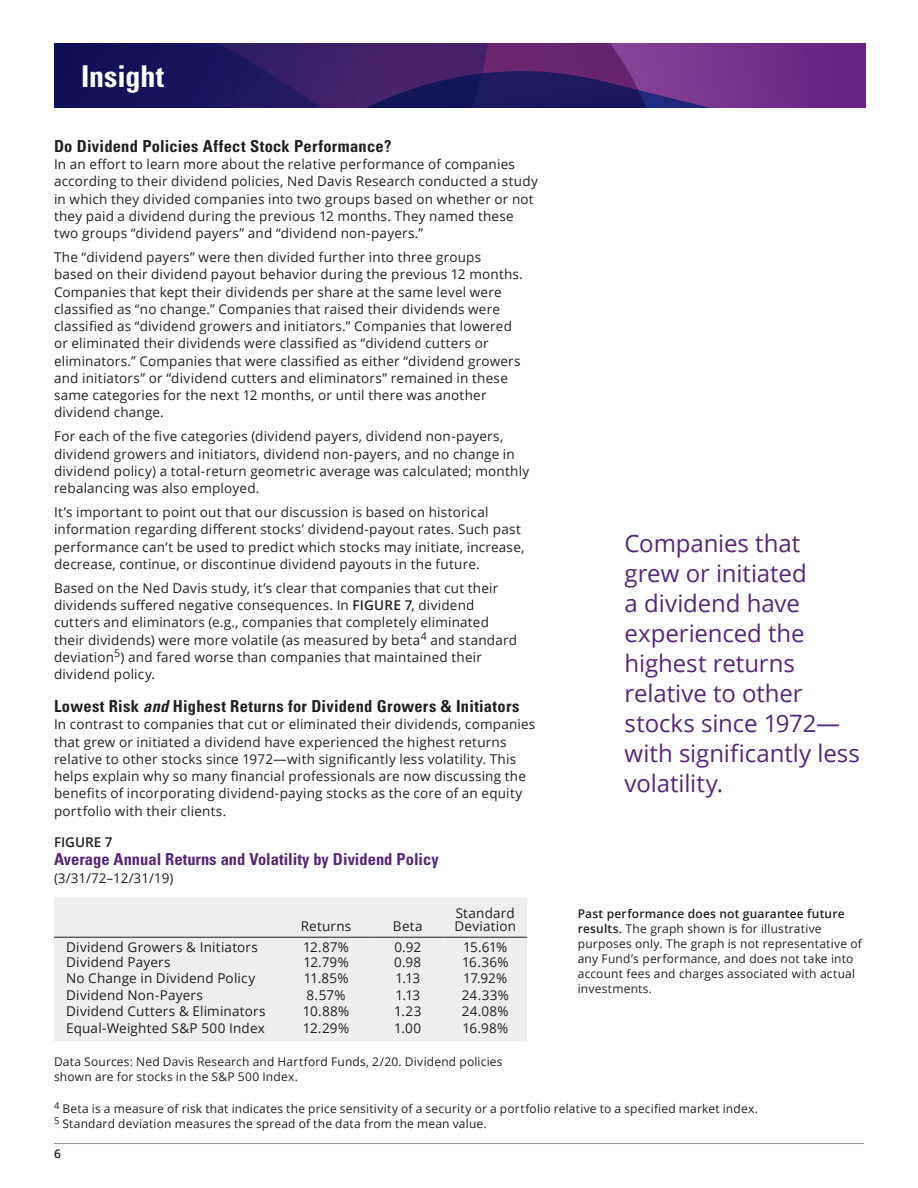
<style>
.page{position:relative;width:918px;height:1188px;background:#fff}
.page>*{position:absolute;margin:0;border:0;box-sizing:border-box;transform-origin:0 0}
.t1{font:700 condensed 30px "Univers";color:#fff}
.Pull_quote{font:24px/30px "Open Sans";letter-spacing:-.005em;color:#562777}
.Subhead_1{font:700 condensed 16.5px "Univers";letter-spacing:.015em;color:#231f20}
.Chart_Title{font:700 condensed 16.5px "Univers";color:#562777}
.Body_copy{font:13.5px/17.2px "Open Sans";letter-spacing:.015em;color:#231f20}
.Chart_Subtitle{font:13.5px "Open Sans";color:#231f20}
.Chart_Figure{font:600 13.5px "Open Sans";color:#231f20}
.Subhead_1-2{font:12px/15px "Open Sans";letter-spacing:.015em;color:#231f20}
.placed_chart{font:12px "Open Sans";letter-spacing:.015em;color:#231f20}
.Chart_Subtitle-2{font:12px/15px "Open Sans";letter-spacing:.015em;color:#231f20}
.t2{font:600 12px "Open Sans";color:#231f20}
.s1{font-weight:600}
.s2{font-style:italic}
</style>
<div class="page">
<svg style="left:54px;top:43px;width:811px;height:65px;background:#40206d"></svg>
<hr style="left:54px;top:1143px;width:810px;height:1px;background:#939598">
<div style="left:54px;top:898px;width:473px;height:143px;background:#eeeeef"></div>
<hr style="left:54px;top:937px;width:226px;height:1px;background:#231f20">
<hr style="left:280px;top:937px;width:92px;height:1px;background:#231f20">
<hr style="left:372px;top:937px;width:71px;height:1px;background:#231f20">
<hr style="left:443px;top:937px;width:84px;height:1px;background:#231f20">
<h1 class="t1" style="left:81px;top:58px;width:85px">Insight</h1>
<p class="Subhead_1" style="left:54px;top:136px;width:339px">Do Dividend Policies Affect Stock Performance?</p>
<p class="Body_copy" style="left:54px;top:155px;width:486px">In an effort to learn more about the relative performance of companies according to their dividend policies, Ned Davis Research conducted a study in which they divided companies into two groups based on whether or not they paid a dividend during the previous 12 months. They named these two groups “dividend payers” and “dividend non-payers.”</p>
<p class="Body_copy" style="left:54px;top:248px;width:470px">The “dividend payers” were then divided further into three groups based on their dividend payout behavior during the previous 12 months.<br>Companies that kept their dividends per share at the same level were classified as “no change.” Companies that raised their dividends were classified as “dividend growers and initiators.” Companies that lowered or eliminated their dividends were classified as “dividend cutters or eliminators.” Companies that were classified as either “dividend growers and initiators” or “dividend cutters and eliminators” remained in these same categories for the next 12 months, or until there was another dividend change.</p>
<p class="Body_copy" style="left:54px;top:427px;width:477px">For each of the five categories (dividend payers, dividend non-payers, dividend growers and initiators, dividend non-payers, and no change in dividend policy) a total-return geometric average was calculated; monthly rebalancing was also employed.</p>
<p class="Body_copy" style="left:54px;top:503px;width:472px">It’s important to point out that our discussion is based on historical information regarding different stocks’ dividend-payout rates. Such past performance can’t be used to predict which stocks may initiate, increase, decrease, continue, or discontinue dividend payouts in the future.</p>
<p class="Body_copy" style="left:54px;top:579px;width:465px">Based on the Ned Davis study, it’s clear that companies that cut their dividends suffered negative consequences. In <span class="s1">FIGURE 7</span>, dividend cutters and eliminators (e.g., companies that completely eliminated their dividends) were more volatile (as measured by beta<sup>4</sup> and standard deviation<sup>5</sup>) and fared worse than companies that maintained their dividend policy.</p>
<p class="Subhead_1" style="left:54px;top:696px;width:467px">Lowest Risk <span class="s2">and</span> Highest Returns for Dividend Growers &amp; Initiators</p>
<p class="Body_copy" style="left:54px;top:715px;width:483px">In contrast to companies that cut or eliminated their dividends, companies that grew or initiated a dividend have experienced the highest returns relative to other stocks since 1972—with significantly less volatility. This helps explain why so many financial professionals are now discussing the benefits of incorporating dividend-paying stocks as the core of an equity portfolio with their clients.</p>
<p class="Chart_Figure" style="left:54px;top:833px;width:60px">FIGURE 7</p>
<p class="Chart_Title" style="left:54px;top:849px;width:386px">Average Annual Returns and Volatility by Dividend Policy</p>
<p class="Chart_Subtitle" style="left:54px;top:869px;width:121px">(3/31/72–12/31/19)</p>
<p class="Body_copy" style="left:301px;top:917px;width:52px">Returns</p>
<p class="Body_copy" style="left:393px;top:917px;width:31px">Beta</p>
<p class="Pull_quote" style="left:625px;top:528px;width:237px">Companies that grew or initiated<br>a dividend have experienced the highest returns relative to other stocks since 1972— with significantly less volatility.</p>
<p class="Body_copy" style="left:454px;top:906px;width:63px;line-height:13.5px">Standard<br>Deviation</p>
<p class="Subhead_1-2" style="left:578px;top:906px;width:286px"><span class="s1">Past performance does not guarantee future results.</span> The graph shown is for illustrative purposes only. The graph is not representative of any Fund’s performance, and does not take into account fees and charges associated with actual investments.</p>
<p class="Body_copy" style="left:66px;top:938px;width:193px">Dividend Growers &amp; Initiators</p>
<p class="Body_copy" style="left:303px;top:938px;width:47px">12.87%</p>
<p class="Body_copy" style="left:394px;top:938px;width:28px">0.92</p>
<p class="Body_copy" style="left:463px;top:938px;width:46px">15.61%</p>
<p class="Body_copy" style="left:66px;top:953px;width:106px">Dividend Payers</p>
<p class="Body_copy" style="left:303px;top:953px;width:47px">12.79%</p>
<p class="Body_copy" style="left:394px;top:953px;width:29px">0.98</p>
<p class="Body_copy" style="left:462px;top:953px;width:48px">16.36%</p>
<p class="Body_copy" style="left:66px;top:969px;width:191px">No Change in Dividend Policy</p>
<p class="Body_copy" style="left:304px;top:969px;width:46px">11.85%</p>
<p class="Body_copy" style="left:395px;top:969px;width:26px">1.13</p>
<p class="Body_copy" style="left:463px;top:969px;width:46px">17.92%</p>
<p class="Body_copy" style="left:66px;top:986px;width:138px">Dividend Non-Payers</p>
<p class="Body_copy" style="left:307px;top:986px;width:41px">8.57%</p>
<p class="Body_copy" style="left:395px;top:986px;width:26px">1.13</p>
<p class="Body_copy" style="left:462px;top:986px;width:49px">24.33%</p>
<p class="Body_copy" style="left:66px;top:1003px;width:201px">Dividend Cutters &amp; Eliminators</p>
<p class="Body_copy" style="left:303px;top:1003px;width:48px">10.88%</p>
<p class="Body_copy" style="left:394px;top:1003px;width:29px">1.23</p>
<p class="Body_copy" style="left:462px;top:1003px;width:48px">24.08%</p>
<p class="Body_copy" style="left:66px;top:1019px;width:200px">Equal-Weighted S&amp;P 500 Index</p>
<p class="Body_copy" style="left:303px;top:1019px;width:48px">12.29%</p>
<p class="Body_copy" style="left:394px;top:1019px;width:28px">1.00</p>
<p class="Body_copy" style="left:462px;top:1019px;width:47px">16.98%</p>
<p class="Chart_Subtitle-2" style="left:54px;top:1054px;width:450px">Data Sources: Ned Davis Research and Hartford Funds, 2/20. Dividend policies shown are for stocks in the S&amp;P 500 Index.</p>
<p class="placed_chart" style="left:54px;top:1100px;width:705px"><sup>4</sup> Beta is a measure of risk that indicates the price sensitivity of a security or a portfolio relative to a specified market index.</p>
<p class="placed_chart" style="left:54px;top:1115px;width:434px"><sup>5</sup> Standard deviation measures the spread of the data from the mean value.</p>
<p class="t2" style="left:54px;top:1145px;width:8px">6</p>
</div>
